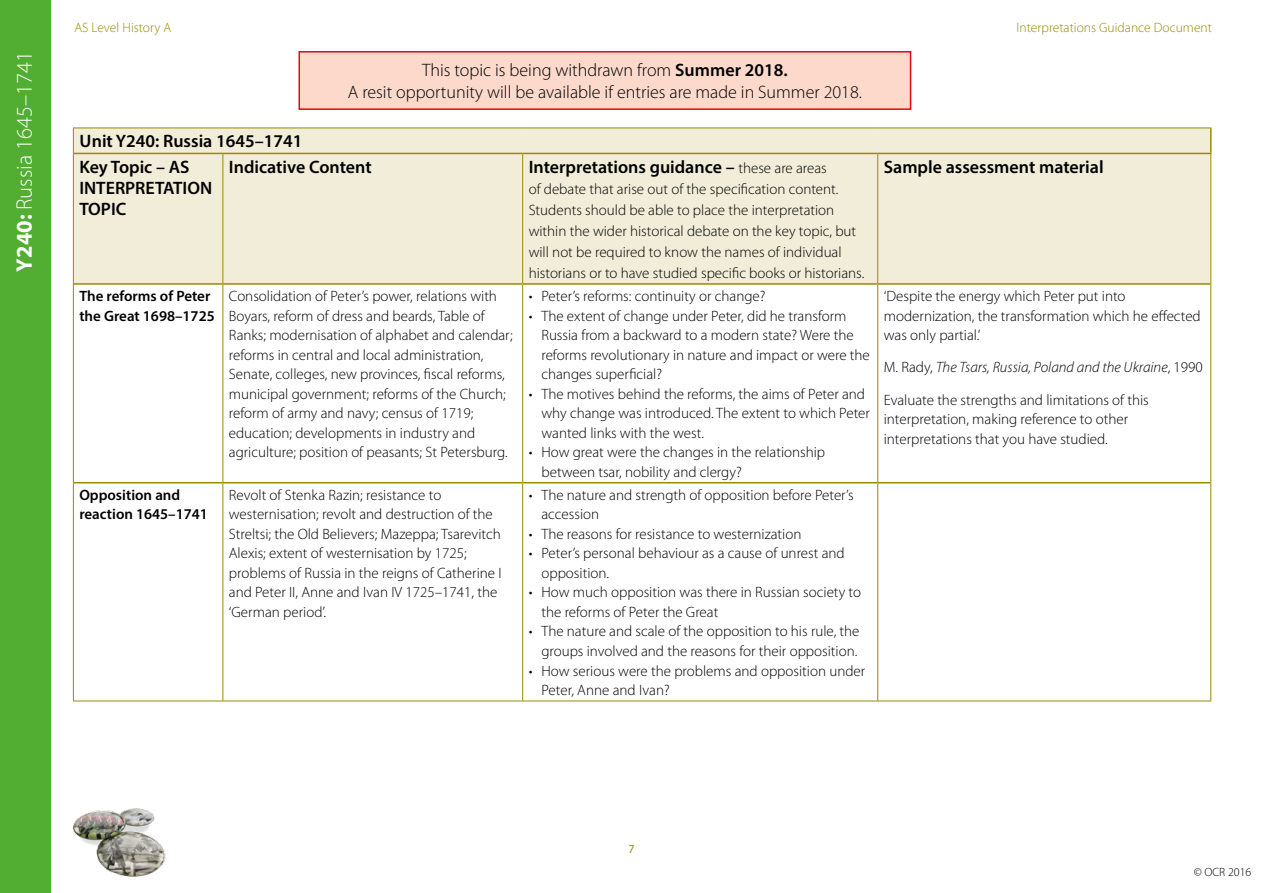
<style>
.page{position:relative;width:1263px;height:893px;background:#fff}
.page>*{position:absolute;margin:0;border:0;box-sizing:border-box;transform-origin:0 0}
.t1{font:300 22.5px "Myriad Pro";color:#fff}
.Body_Contents{font:600 18px "Myriad Pro";color:#000}
.t2{font:300 18px "Myriad Pro";color:#000}
.Table_header{font:600 18px/21px "Myriad Pro";color:#000}
.Table_body{font:300 15px/19.5px "Myriad Pro";color:#000}
.Table_bullets{font:300 15px/19.5px "Myriad Pro";color:#000}
.Body_Contents-2{font:300 15px/21px "Myriad Pro";color:#000}
.Table_body-2{font:600 15px/19.5px "Myriad Pro";color:#000}
.Table_body-3{font:italic 300 15px "Myriad Pro";color:#000}
.t3{font:300 13.5px "Myriad Pro";color:#988b00}
.t4{font:300 12px "Myriad Pro";color:#000}
.t5{font:12px "Myriad Pro";color:#988b00}
.s1{font-weight:700}
.s2{font-weight:600}
.s3{font-weight:300;font-size:15px}
.s4{font-style:normal}
</style>
<div class="page">
<img style="left:73px;top:808px;width:93px;height:69px">
<div style="left:0;top:0;width:51px;height:893px;background:#52ae32"></div>
<div style="left:74px;top:129px;width:1136px;height:154px;background:#f1edd8"></div>
<hr style="left:74px;top:153px;width:149px;height:1px;background:#988b00">
<hr style="left:223px;top:153px;width:300px;height:1px;background:#988b00">
<hr style="left:523px;top:153px;width:355px;height:1px;background:#988b00">
<hr style="left:878px;top:153px;width:333px;height:1px;background:#988b00">
<hr style="left:74px;top:482px;width:149px;height:1px;background:#988b00">
<hr style="left:223px;top:482px;width:300px;height:1px;background:#988b00">
<hr style="left:523px;top:482px;width:355px;height:1px;background:#988b00">
<hr style="left:878px;top:482px;width:332px;height:1px;background:#988b00">
<hr style="left:222px;top:154px;width:1px;height:129px;background:#988b00">
<hr style="left:522px;top:154px;width:1px;height:129px;background:#988b00">
<hr style="left:877px;top:154px;width:1px;height:129px;background:#988b00">
<hr style="left:222px;top:285px;width:1px;height:197px;background:#988b00">
<hr style="left:522px;top:285px;width:1px;height:197px;background:#988b00">
<hr style="left:877px;top:285px;width:1px;height:197px;background:#988b00">
<hr style="left:222px;top:483px;width:1px;height:218px;background:#988b00">
<hr style="left:522px;top:483px;width:1px;height:218px;background:#988b00">
<hr style="left:877px;top:483px;width:1px;height:218px;background:#988b00">
<hr style="left:74px;top:283px;width:149px;height:2px;background:#988b00">
<hr style="left:223px;top:283px;width:300px;height:2px;background:#988b00">
<hr style="left:523px;top:283px;width:355px;height:2px;background:#988b00">
<hr style="left:878px;top:283px;width:332px;height:2px;background:#988b00">
<svg style="left:73px;top:129px;width:1px;height:24px"></svg>
<hr style="left:73px;top:128px;width:150px;height:1px;background:#988b00">
<hr style="left:223px;top:128px;width:300px;height:1px;background:#988b00">
<hr style="left:523px;top:128px;width:355px;height:1px;background:#988b00">
<hr style="left:878px;top:128px;width:333px;height:1px;background:#988b00">
<svg style="left:1210px;top:128px;width:1px;height:25px"></svg>
<hr style="left:73px;top:153px;width:1px;height:131px;background:#988b00">
<hr style="left:1210px;top:154px;width:1px;height:130px;background:#988b00">
<hr style="left:73px;top:284px;width:1px;height:199px;background:#988b00">
<hr style="left:1210px;top:284px;width:1px;height:199px;background:#988b00">
<hr style="left:73px;top:483px;width:1px;height:218px;background:#988b00">
<hr style="left:73px;top:701px;width:150px;height:1px;background:#988b00">
<hr style="left:223px;top:701px;width:300px;height:1px;background:#988b00">
<hr style="left:523px;top:701px;width:355px;height:1px;background:#988b00">
<hr style="left:1210px;top:483px;width:1px;height:218px;background:#988b00">
<hr style="left:878px;top:701px;width:333px;height:1px;background:#988b00">
<div style="left:299px;top:52px;width:611px;height:57px;background:#fcd9ca"></div>
<div style="left:298px;top:51px;width:613px;height:59px;border:2px solid #e30613"></div>
<p class="t1" style="left:12px;top:271px;width:222px;rotate:-90deg"><span class="s1">Y240:</span> Russia 1645–1741</p>
<p class="t3" style="left:74px;top:21px;width:98px">AS Level History A</p>
<p class="t3" style="left:1016px;top:21px;width:197px">Interpretations Guidance Document</p>
<p class="t2" style="left:422px;top:61px;width:367px">This topic is being withdrawn from <span class="s2">Summer 2018.</span></p>
<p class="t2" style="left:348px;top:82px;width:516px">A resit opportunity will be available if entries are made in Summer 2018.</p>
<p class="Body_Contents" style="left:80px;top:130px;width:224px">Unit Y240: Russia 1645–1741</p>
<p class="Table_header" style="left:79px;top:156px;width:134px">Key Topic – AS<br>INTERPRETATION<br>TOPIC</p>
<p class="Body_Contents" style="left:229px;top:155px;width:144px">Indicative Content</p>
<p class="Body_Contents" style="left:529px;top:155px;width:300px">Interpretations guidance – <span class="s3">these are areas</span></p>
<p class="Body_Contents-2" style="left:529px;top:179px;width:337px">of debate that arise out of the specification content.<br>Students should be able to place the interpretation within the wider historical debate on the key topic, but will not be required to know the names of individual historians or to have studied specific books or historians.</p>
<p class="Table_body-2" style="left:79px;top:286px;width:137px">The reforms of Peter the Great 1698–1725</p>
<p class="Table_body" style="left:229px;top:287px;width:285px">Consolidation of Peter’s power, relations with Boyars, reform of dress and beards, Table of Ranks; modernisation of alphabet and calendar; reforms in central and local administration, Senate, colleges, new provinces, fiscal reforms, municipal government; reforms of the Church; reform of army and navy; census of 1719; education; developments in industry and agriculture; position of peasants; St Petersburg.</p>
<p class="Table_bullets" style="left:529px;top:287px;width:238px">• Peter’s reforms: continuity or change?</p>
<p class="Table_bullets" style="left:541px;top:306px;width:330px;text-indent:-13px">• The extent of change under Peter, did he transform Russia from a backward to a modern state? Were the reforms revolutionary in nature and impact or were the changes superficial?</p>
<p class="Table_bullets" style="left:541px;top:384px;width:330px;text-indent:-13px">• The motives behind the reforms, the aims of Peter and why change was introduced. The extent to which Peter wanted links with the west.</p>
<p class="Table_bullets" style="left:541px;top:443px;width:285px;text-indent:-13px">• How great were the changes in the relationship between tsar, nobility and clergy?</p>
<p class="Table_body-2" style="left:79px;top:485px;width:130px">Opposition and reaction 1645–1741</p>
<p class="Table_body" style="left:229px;top:485px;width:274px">Revolt of Stenka Razin; resistance to westernisation; revolt and destruction of the Streltsi; the Old Believers; Mazeppa; Tsarevitch Alexis; extent of westernisation by 1725; problems of Russia in the reigns of Catherine I and Peter II, Anne and Ivan IV 1725–1741, the ‘German period’.</p>
<p class="Table_bullets" style="left:541px;top:485px;width:314px;text-indent:-13px">• The nature and strength of opposition before Peter’s accession</p>
<p class="Table_bullets" style="left:529px;top:524px;width:274px">• The reasons for resistance to westernization</p>
<p class="Table_bullets" style="left:541px;top:544px;width:305px;text-indent:-13px">• Peter’s personal behaviour as a cause of unrest and opposition.</p>
<p class="Table_bullets" style="left:541px;top:583px;width:321px;text-indent:-13px">• How much opposition was there in Russian society to the reforms of Peter the Great</p>
<p class="Table_bullets" style="left:529px;top:622px;width:332px;text-align:right">• The nature and scale of the opposition to his rule, the groups involved and the reasons for their opposition.</p>
<p class="Table_bullets" style="left:541px;top:661px;width:325px;text-indent:-13px">• How serious were the problems and opposition under<br>Peter, Anne and Ivan?</p>
<p class="Body_Contents" style="left:884px;top:155px;width:221px">Sample assessment material</p>
<p class="Table_body" style="left:884px;top:287px;width:318px">‘Despite the energy which Peter put into modernization, the transformation which he effected was only partial.’</p>
<p class="Table_body-3" style="left:884px;top:359px;width:321px"><span class="s4">M. Rady,</span> The Tsars, Russia, Poland and the Ukraine<span class="s4">, 1990</span></p>
<p class="Table_body" style="left:884px;top:390px;width:267px">Evaluate the strengths and limitations of this interpretation, making reference to other interpretations that you have studied.</p>
<p class="t5" style="left:628px;top:842px;width:8px">7</p>
<p class="t4" style="left:1194px;top:866px;width:59px">© OCR 2016</p>
</div>
